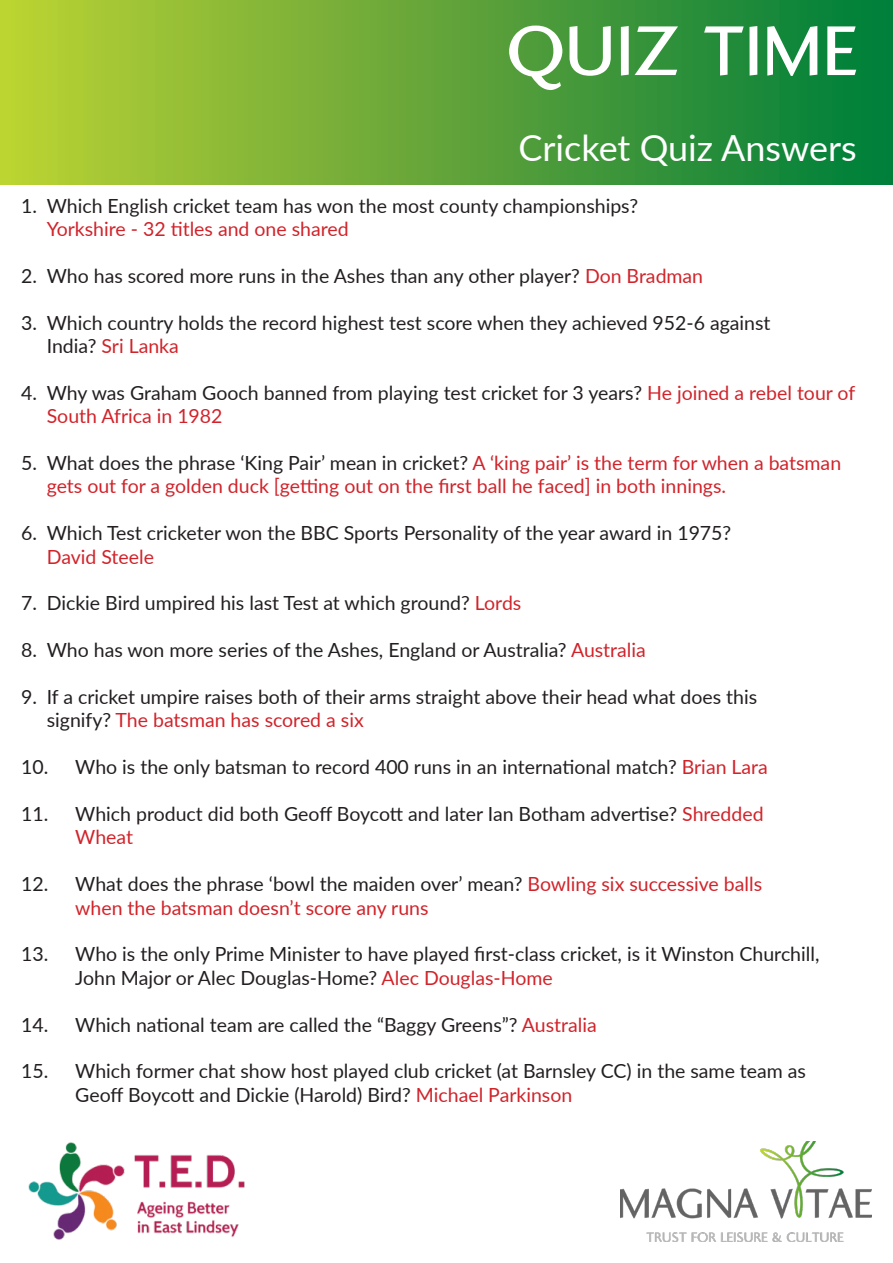
<style>
.page{position:relative;width:893px;height:1263px;background:#fff}
.page>*{position:absolute;margin:0;border:0;box-sizing:border-box;transform-origin:0 0}
.t1{font:700 81px "Ela Sans";color:#fff}
.t2{font:36px "Lato";color:#fff}
.t3{font:19.5px/23.4px "Lato";color:#231f20}
.t4{font:19.5px/23.4px "Lato";color:#d1232a}
.s1{color:#d1232a}
.s2{color:#231f20}
</style>
<div class="page">
<div style="left:0;top:0;width:893px;height:185px;background:linear-gradient(to right,#bfd135,#007b3c)"></div>
<img style="left:621px;top:1142px;width:251px;height:100px">
<img style="left:28px;top:1142px;width:217px;height:98px">
<p class="t1" style="left:507px;top:7px;width:352px">QUIZ TIME</p>
<p class="t2" style="left:518px;top:123px;width:340px">Cricket Quiz Answers</p>
<p class="t3" style="left:21px;top:193px;width:618px">1. Which English cricket team has won the most county championships?</p>
<p class="t4" style="left:47px;top:216px;width:303px">Yorkshire - 32 titles and one shared</p>
<p class="t3" style="left:21px;top:263px;width:683px">2. Who has scored more runs in the Ashes than any other player? <span class="s1">Don Bradman</span></p>
<p class="t3" style="left:47px;top:310px;width:725px;text-indent:-26px">3. Which country holds the record highest test score when they achieved 952-6 against<br>India? <span class="s1">Sri Lanka</span></p>
<p class="t3" style="left:47px;top:380px;width:810px;text-indent:-26px">4. Why was Graham Gooch banned from playing test cricket for 3 years? <span class="s1">He joined a rebel tour of<br>South Africa in 1982</span></p>
<p class="t4" style="left:47px;top:450px;width:796px;text-indent:-26px"><span class="s2">5. What does the phrase ‘King Pair’ mean in cricket?</span> A ‘king pair’ is the term for when a batsman gets out for a golden duck [getting out on the first ball he faced] in both innings.</p>
<p class="t3" style="left:21px;top:521px;width:712px">6. Which Test cricketer won the BBC Sports Personality of the year award in 1975?</p>
<p class="t4" style="left:47px;top:544px;width:109px">David Steele</p>
<p class="t3" style="left:21px;top:591px;width:502px">7. Dickie Bird umpired his last Test at which ground? <span class="s1">Lords</span></p>
<p class="t3" style="left:21px;top:638px;width:626px">8. Who has won more series of the Ashes, England or Australia? <span class="s1">Australia</span></p>
<p class="t3" style="left:21px;top:684px;width:737px">9. If a cricket umpire raises both of their arms straight above their head what does this</p>
<p class="t4" style="left:47px;top:708px;width:318px"><span class="s2">signify?</span> The batsman has scored a six</p>
<p class="t3" style="left:21px;top:755px;width:748px">10. Who is the only batsman to record 400 runs in an international match? <span class="s1">Brian Lara</span></p>
<p class="t3" style="left:75px;top:801px;width:690px;text-indent:-54px">11. Which product did both Geoff Boycott and later Ian Botham advertise? <span class="s1">Shredded<br>Wheat</span></p>
<p class="t4" style="left:75px;top:872px;width:688px;text-indent:-54px"><span class="s2">12. What does the phrase ‘bowl the maiden over’ mean?</span> Bowling six successive balls when the batsman doesn’t score any runs</p>
<p class="t3" style="left:75px;top:942px;width:746px;text-indent:-54px">13. Who is the only Prime Minister to have played first-class cricket, is it Winston Churchill,<br>John Major or Alec Douglas-Home? <span class="s1">Alec Douglas-Home</span></p>
<p class="t3" style="left:21px;top:1012px;width:577px">14. Which national team are called the “Baggy Greens”? <span class="s1">Australia</span></p>
<p class="t3" style="left:75px;top:1059px;width:732px;text-indent:-54px">15. Which former chat show host played club cricket (at Barnsley CC) in the same team as<br>Geoff Boycott and Dickie (Harold) Bird? <span class="s1">Michael Parkinson</span></p>
</div>
